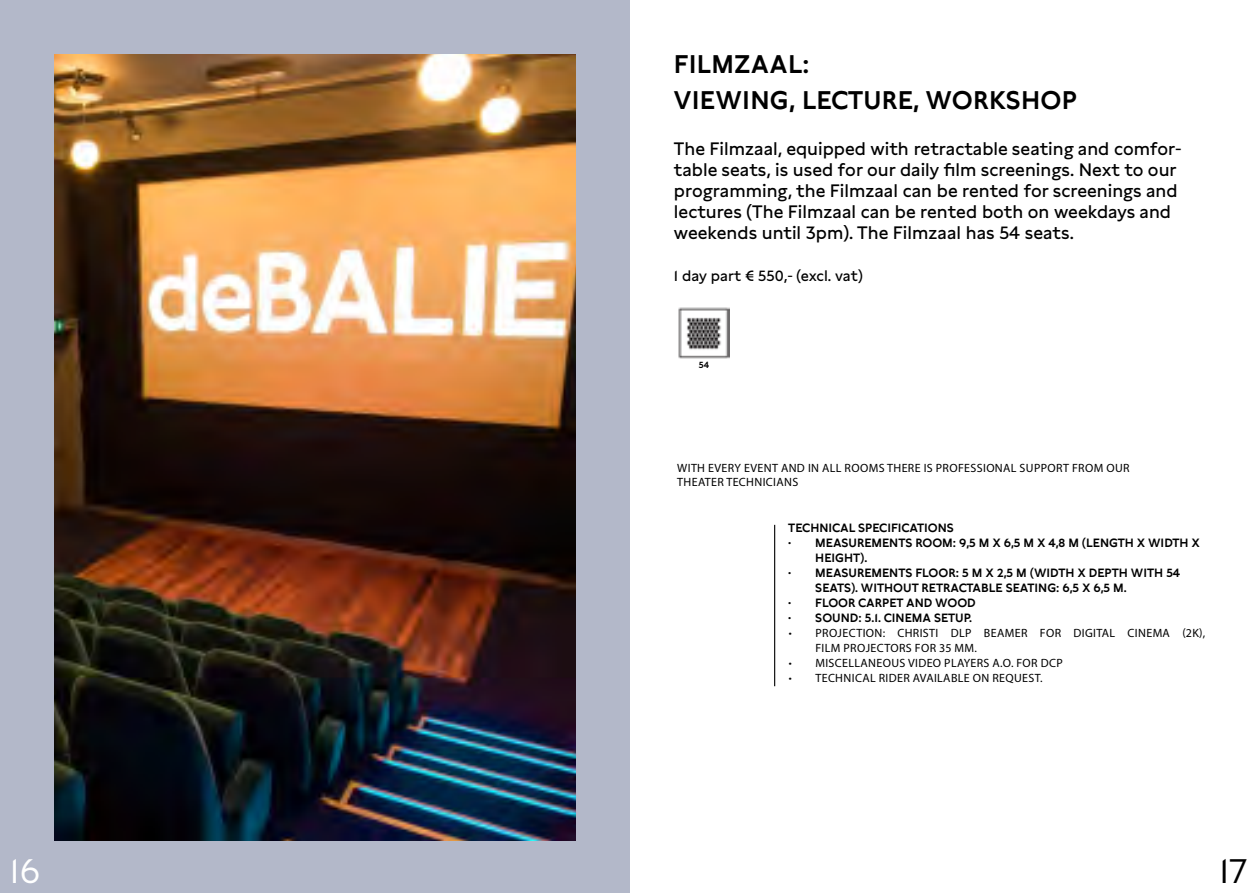
<style>
.page{position:relative;width:1259px;height:893px;background:#fff}
.page>*{position:absolute;margin:0;border:0;box-sizing:border-box;transform-origin:0 0}
.t1{font:34.5px "Lynstone";color:#000}
.t2{font:34.5px "Lynstone";color:#fff}
.t3{font:600 25.5px/36px "Lynstone";letter-spacing:.01em;color:#000}
.t4{font:18px/21px "Lynstone";color:#000}
.t5{font:15px "Lynstone";color:#000}
.t6{font:12px/14.4px "Myriad Pro";letter-spacing:.03em;color:#000}
.t7{font:600 12px/15px "Lynstone";color:#000}
.t8{font:600 9px "Lynstone";color:#000}
.s1{font-family:"Lynstone"}
</style>
<div class="page">
<div style="left:0;top:0;width:629px;height:893px;background:#b3b8c9"></div>
<img style="left:678px;top:307px;width:51px;height:51px">
<hr style="left:774px;top:525px;width:1px;height:161px;background:#000">
<img style="left:54px;top:54px;width:521px;height:786px">
<h1 class="t2" style="left:10px;top:850px;width:32px">16</h1>
<h2 class="t3" style="left:674px;top:47px;width:405px">FILMZAAL:<br>VIEWING, LECTURE, WORKSHOP</h2>
<p class="t4" style="left:674px;top:139px;width:509px">The Filmzaal, equipped with retractable seating and comfor&shy;table seats, is used for our daily film screenings. Next to our programming, the Filmzaal can be rented for screenings and lectures (The Filmzaal can be rented both on weekdays and weekends until 3pm). The Filmzaal has 54 seats.</p>
<p class="t5" style="left:674px;top:267px;width:190px">1 day part € 550,- (excl. vat)</p>
<p class="t8" style="left:699px;top:359px;width:12px">54</p>
<p class="t6" style="left:677px;top:460px;width:454px">WITH EVERY EVENT AND IN ALL ROOMS THERE IS PROFESSIONAL SUPPORT FROM OUR<br>THEATER TECHNICIANS</p>
<p class="t7" style="left:788px;top:520px;width:167px">TECHNICAL SPECIFICATIONS</p>
<p class="t7" style="left:815px;top:535px;width:386px;text-indent:-27px">• MEASUREMENTS ROOM: 9,5 M X 6,5 M X 4,8 M (LENGTH X WIDTH X<br>HEIGHT).</p>
<p class="t7" style="left:815px;top:565px;width:366px;text-indent:-27px">• MEASUREMENTS FLOOR: 5 M X 2,5 M (WIDTH X DEPTH WITH 54<br>SEATS). WITHOUT RETRACTABLE SEATING: 6,5 X 6,5 M.</p>
<p class="t7" style="left:788px;top:595px;width:189px">• FLOOR CARPET AND WOOD</p>
<p class="t7" style="left:788px;top:610px;width:185px">• SOUND: 5.1. CINEMA SETUP.</p>
<p class="t6" style="left:815px;top:625px;width:391px;line-height:15px;text-indent:-27px"><span class="s1">•</span> PROJECTION: CHRISTI DLP BEAMER FOR DIGITAL CINEMA (2K),<br>FILM PROJECTORS FOR 35 MM.</p>
<p class="t6" style="left:788px;top:655px;width:276px"><span class="s1">•</span> MISCELLANEOUS VIDEO PLAYERS A.O. FOR DCP</p>
<p class="t6" style="left:788px;top:670px;width:256px"><span class="s1">•</span> TECHNICAL RIDER AVAILABLE ON REQUEST.</p>
<h1 class="t1" style="left:1219px;top:850px;width:29px">17</h1>
</div>
